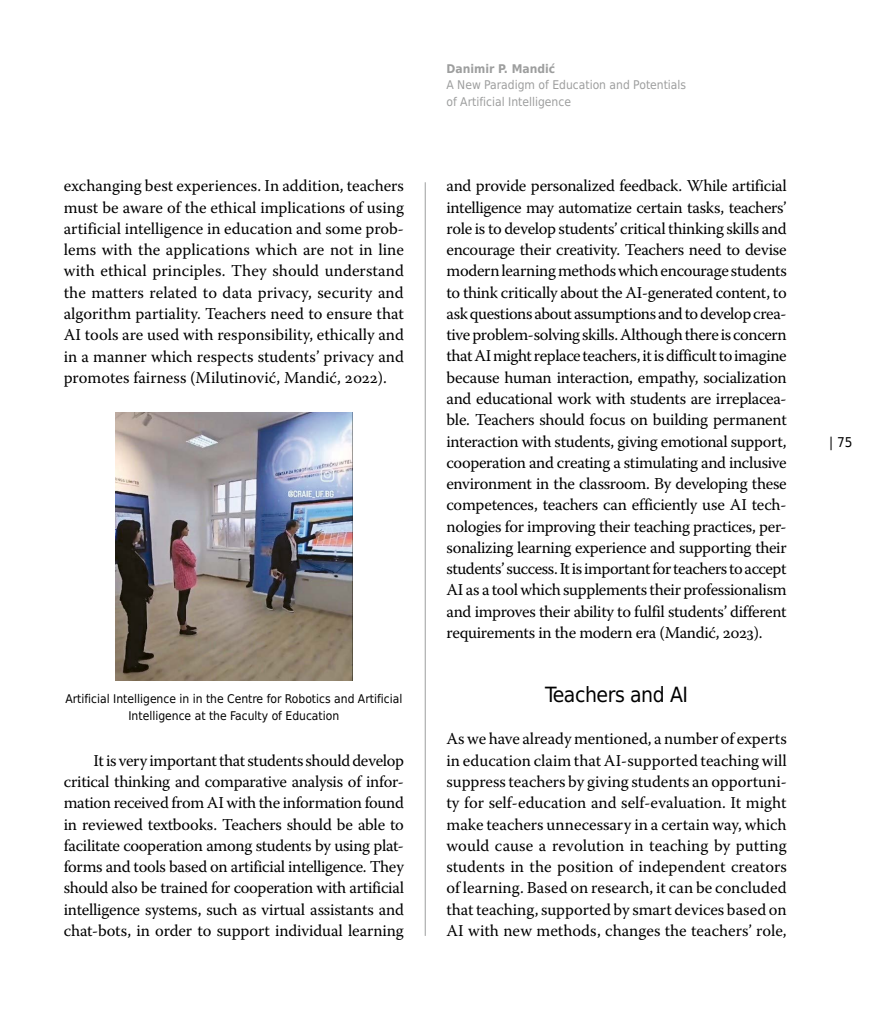
<style>
.page{position:relative;width:893px;height:1021px;background:#fff}
.page>*{position:absolute;margin:0;border:0;box-sizing:border-box;transform-origin:0 0}
.t1{font:21px "DejaVu Sans Condensed";letter-spacing:-.02em;color:#000}
.t2{font:16.5px/21.3px "Warnock Pro";letter-spacing:-.005em;color:#000;text-align:justify}
.t3{font:13.5px "DejaVu Sans Condensed";color:#000}
.t4{font:12px/16.5px "DejaVu Sans Condensed";color:#000;text-align:center}
.t5{font:12px/16.5px "DejaVu Sans Condensed";color:#9d9e9e}
.t6{font:700 12px "DejaVu Sans Condensed";color:#9d9e9e}
</style>
<div class="page">
<hr style="left:425px;top:182px;width:1px;height:753px;background:#9d9e9e">
<img style="left:115px;top:413px;width:237px;height:267px">
<p class="t2" style="left:64px;top:175px;width:342px">exchanging best experiences. In addition, teachers must be aware of the ethical implications of using artificial intelligence in education and some prob&shy;lems with the applications which are not in line with ethical principles. They should understand the matters related to data privacy, security and algorithm partiality. Teachers need to ensure that AI tools are used with responsibility, ethically and in a manner which respects students’ privacy and promotes fairness (Milutinović, Mandić, 2022).</p>
<p class="t4" style="left:65px;top:690px;width:338px">Artificial Intelligence in in the Centre for Robotics and Artificial<br>Intelligence at the Faculty of Education</p>
<p class="t2" style="left:64px;top:749px;width:342px;text-indent:30px">It is very important that students should develop critical thinking and comparative analysis of infor&shy;mation received from AI with the information found in reviewed textbooks. Teachers should be able to facilitate cooperation among students by using plat&shy;forms and tools based on artificial intelligence. They should also be trained for cooperation with artificial intelligence systems, such as virtual assistants and chat-bots, in order to support individual learning</p>
<p class="t6" style="left:446px;top:59px;width:110px">Danimir P. Mandić</p>
<p class="t5" style="left:446px;top:76px;width:241px">A New Paradigm of Education and Potentials of Artificial Intelligence</p>
<p class="t2" style="left:446px;top:175px;width:342px">and provide personalized feedback. While artificial intelligence may automatize certain tasks, teachers’ role is to develop students’ critical thinking skills and encourage their creativity. Teachers need to devise modern learning methods which encourage students to think critically about the AI-generated content, to ask questions about assumptions and to develop crea&shy;tive problem-solving skills. Although there is concern that AI might replace teachers, it is difficult to imagine because human interaction, empathy, socialization and educational work with students are irreplacea&shy;ble. Teachers should focus on building permanent interaction with students, giving emotional support, cooperation and creating a stimulating and inclusive environment in the classroom. By developing these competences, teachers can efficiently use AI tech&shy;nologies for improving their teaching practices, per&shy;sonalizing learning experience and supporting their students’ success. It is important for teachers to accept AI as a tool which supplements their professionalism and improves their ability to fulfil students’ different requirements in the modern era (Mandić, 2023).</p>
<p class="t1" style="left:545px;top:677px;width:144px">Teachers and AI</p>
<p class="t2" style="left:446px;top:728px;width:342px">As we have already mentioned, a number of experts in education claim that AI-supported teaching will suppress teachers by giving students an opportuni&shy;ty for self-education and self-evaluation. It might make teachers unnecessary in a certain way, which would cause a revolution in teaching by putting students in the position of independent creators of learning. Based on research, it can be concluded that teaching, supported by smart devices based on AI with new methods, changes the teachers’ role,</p>
<p class="t3" style="left:829px;top:431px;width:25px">| 75</p>
</div>
